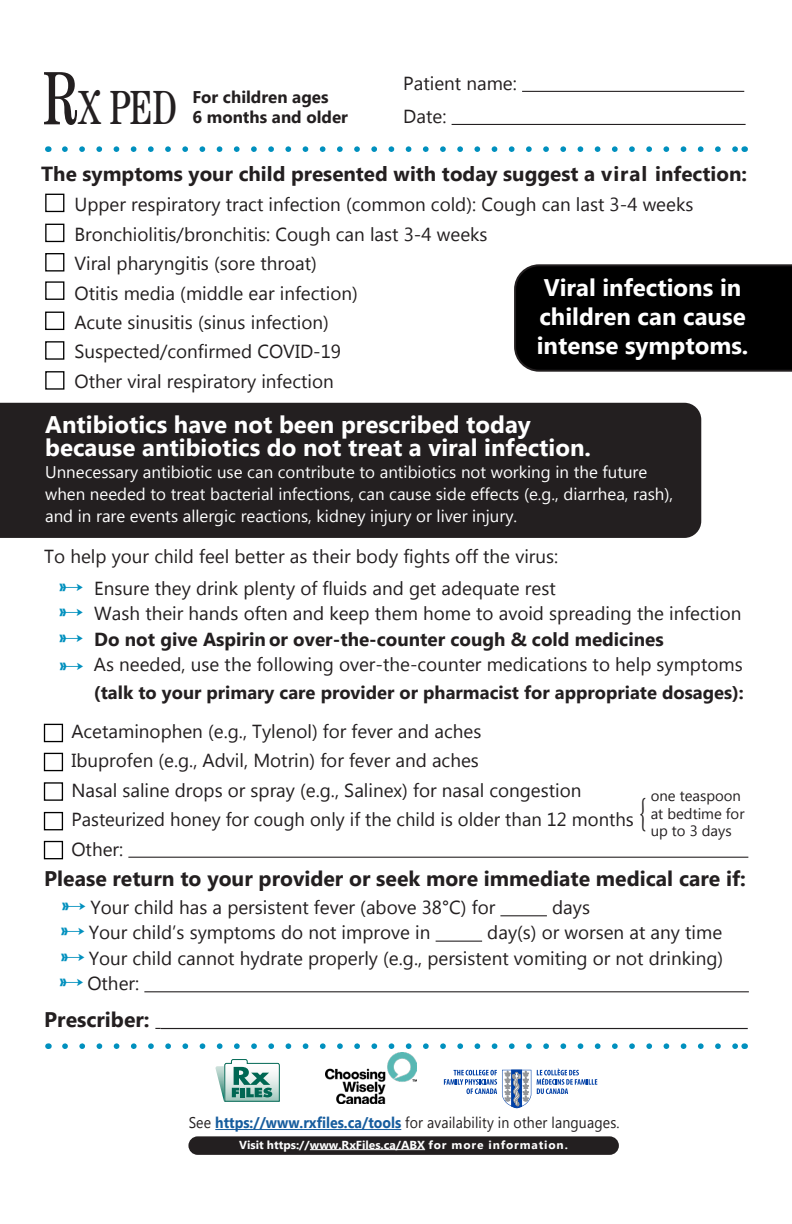
<style>
.page{position:relative;width:792px;height:1224px;background:#fff}
.page>*{position:absolute;margin:0;border:0;box-sizing:border-box;transform-origin:0 0}
.t1{font:48px "Pharmacy";color:#231f20}
.t2{font:38.4px "Minion Pro";color:#231f20;scale:.55 1}
.t3{font:700 24px/28.8px "Myanmar Text";color:#fff}
.t4{font:700 21.2px "Myanmar Text";color:#231f20}
.t5{font:700 20.4px "Myanmar Text";color:#231f20}
.t6{font:18.8px/29.4px "Myanmar Text";color:#231f20}
.t7{font:18.8px "KG Arrows";color:#0090be}
.t8{font:700 18.4px "Myanmar Text";color:#231f20}
.t9{font:700 17px/19.8px "Myanmar Text";color:#231f20}
.t10{font:16.8px/22px "Myanmar Text";color:#fff}
.t11{font:15.4px "Myanmar Text";letter-spacing:.01em;color:#231f20;scale:.91 1}
.t12{font:14.8px/17.6px "Myanmar Text";color:#231f20}
.t13{font:700 11.6px "Myanmar Text";color:#fff}
.s1{font-size:75.8px}
.s2{font-family:"KG Arrows";color:#0090be}
.s3{font-weight:700}
.s4{font-weight:700;color:#175d9e}
</style>
<div class="page">
<div style="left:514px;top:264px;width:278px;height:108px;background:#000"></div>
<hr style="left:522px;top:91px;width:222px;height:1px;background:#231f20">
<hr style="left:452px;top:124px;width:294px;height:1px;background:#231f20">
<svg style="left:65px;top:146px;width:671px;height:6px"></svg>
<div style="left:0;top:403px;width:701px;height:135px;background:#231f20"></div>
<hr style="left:500px;top:915px;width:47px;height:1px;background:#231f20">
<hr style="left:436px;top:941px;width:46px;height:1px;background:#231f20">
<hr style="left:144px;top:991px;width:605px;height:1px;background:#231f20">
<hr style="left:161px;top:1028px;width:587px;height:1px;background:#231f20">
<hr style="left:128px;top:857px;width:620px;height:1px;background:#231f20">
<svg style="left:65px;top:1043px;width:671px;height:6px"></svg>
<div style="left:188px;top:1136px;width:431px;height:19px;background:#231f20;border-radius:9px"></div>
<hr style="left:310px;top:1149px;width:115px;height:1px;background:#fff">
<hr style="left:215px;top:1129px;width:186px;height:1px;background:#175d9e">
<svg style="left:215px;top:1059px;width:65px;height:42px"></svg>
<img style="left:325px;top:1053px;width:92px;height:51px">
<svg style="left:537px;top:1069px;width:60px;height:25px"></svg>
<svg style="left:444px;top:1070px;width:87px;height:38px"></svg>
<div style="left:44px;top:724px;width:19px;height:18px;border:1px solid #000"></div>
<div style="left:44px;top:753px;width:19px;height:18px;border:1px solid #000"></div>
<div style="left:44px;top:782px;width:19px;height:19px;border:1px solid #000"></div>
<div style="left:44px;top:812px;width:19px;height:18px;border:1px solid #000"></div>
<div style="left:44px;top:841px;width:19px;height:18px;border:1px solid #000"></div>
<div style="left:45px;top:194px;width:19px;height:18px;border:1px solid #000"></div>
<div style="left:45px;top:224px;width:19px;height:18px;border:1px solid #000"></div>
<div style="left:45px;top:253px;width:19px;height:19px;border:1px solid #000"></div>
<div style="left:45px;top:281px;width:19px;height:19px;border:1px solid #000"></div>
<div style="left:45px;top:312px;width:19px;height:18px;border:1px solid #000"></div>
<div style="left:45px;top:341px;width:19px;height:19px;border:1px solid #000"></div>
<div style="left:45px;top:371px;width:19px;height:19px;border:1px solid #000"></div>
<h1 class="t1" style="left:42px;top:76px;width:135px"><span class="s1">R</span>x PED</h1>
<p class="t6" style="left:403px;top:67px;width:115px;line-height:33px">Patient name:<br>Date:</p>
<p class="t9" style="left:192px;top:88px;width:157px">For children ages<br>6 months and older</p>
<p class="t5" style="left:41px;top:162px;width:707px">The symptoms your child presented with today suggest a viral infection:</p>
<p class="t6" style="left:74px;top:190px;width:620px">Upper respiratory tract infection (common cold): Cough can last 3-4 weeks Bronchiolitis/bronchitis: Cough can last 3-4 weeks<br>Viral pharyngitis (sore throat)<br>Otitis media (middle ear infection)<br>Acute sinusitis (sinus infection)<br>Suspected/confirmed COVID-19<br>Other viral respiratory infection</p>
<p class="t3" style="left:45px;top:414px;width:547px;line-height:22.6px">Antibiotics have not been prescribed today because antibiotics do not treat a viral infection.</p>
<p class="t10" style="left:45px;top:461px;width:630px">Unnecessary antibiotic use can contribute to antibiotics not working in the future when needed to treat bacterial infections, can cause side effects (e.g., diarrhea, rash), and in rare events allergic reactions, kidney injury or liver injury.</p>
<p class="t6" style="left:44px;top:542px;width:515px">To help your child feel better as their body fights off the virus:</p>
<p class="t3" style="left:537px;top:273px;width:213px">Viral infections in children can cause intense symptoms.</p>
<p class="t6" style="left:58px;top:576px;width:685px;line-height:25.4px"><span class="s2">f</span> Ensure they drink plenty of fluids and get adequate rest<br><span class="s2">f</span> Wash their hands often and keep them home to avoid spreading the infection <span class="s2">f</span> <span class="s3">Do not give Aspirin or over-the-counter cough &amp; cold medicines</span></p>
<p class="t6" style="left:94px;top:650px;width:650px">As needed, use the following over-the-counter medications to help symptoms</p>
<p class="t8" style="left:94px;top:682px;width:651px">(talk to your primary care provider or pharmacist for appropriate dosages):</p>
<p class="t7" style="left:58px;top:659px;width:27px">f</p>
<p class="t6" style="left:71px;top:717px;width:564px">Acetaminophen (e.g., Tylenol) for fever and aches<br>Ibuprofen (e.g., Advil, Motrin) for fever and aches<br>Nasal saline drops or spray (e.g., Salinex) for nasal congestion Pasteurized honey for cough only if the child is older than 12 months Other:</p>
<p class="t12" style="left:651px;top:787px;width:95px">one teaspoon at bedtime for up to 3 days</p>
<h2 class="t2" style="left:639px;top:787px;width:15px">{</h2>
<p class="t4" style="left:44px;top:866px;width:703px">Please return to your provider or seek more immediate medical care if:</p>
<p class="t6" style="left:61px;top:893px;width:436px"><span class="s2">f</span> Your child has a persistent fever (above 38°C) for</p>
<p class="t6" style="left:552px;top:893px;width:39px">days</p>
<p class="t6" style="left:60px;top:918px;width:372px"><span class="s2">f</span> Your child’s symptoms do not improve in</p>
<p class="t6" style="left:58px;top:920px;width:666px;line-height:25.4px;text-align:justify;text-indent:429px">day(s) or worsen at any time <span class="s2">f</span> Your child cannot hydrate properly (e.g., persistent vomiting or not drinking) <span class="s2">f</span> Other:</p>
<p class="t4" style="left:44px;top:1007px;width:107px">Prescriber:</p>
<p class="t11" style="left:189px;top:1114px;width:475px">See <span class="s4">https://www.rxfiles.ca/tools</span> for availability in other languages.</p>
<p class="t13" style="left:239px;top:1138px;width:330px">Visit https://www.RxFiles.ca/ABX for more information.</p>
</div>
